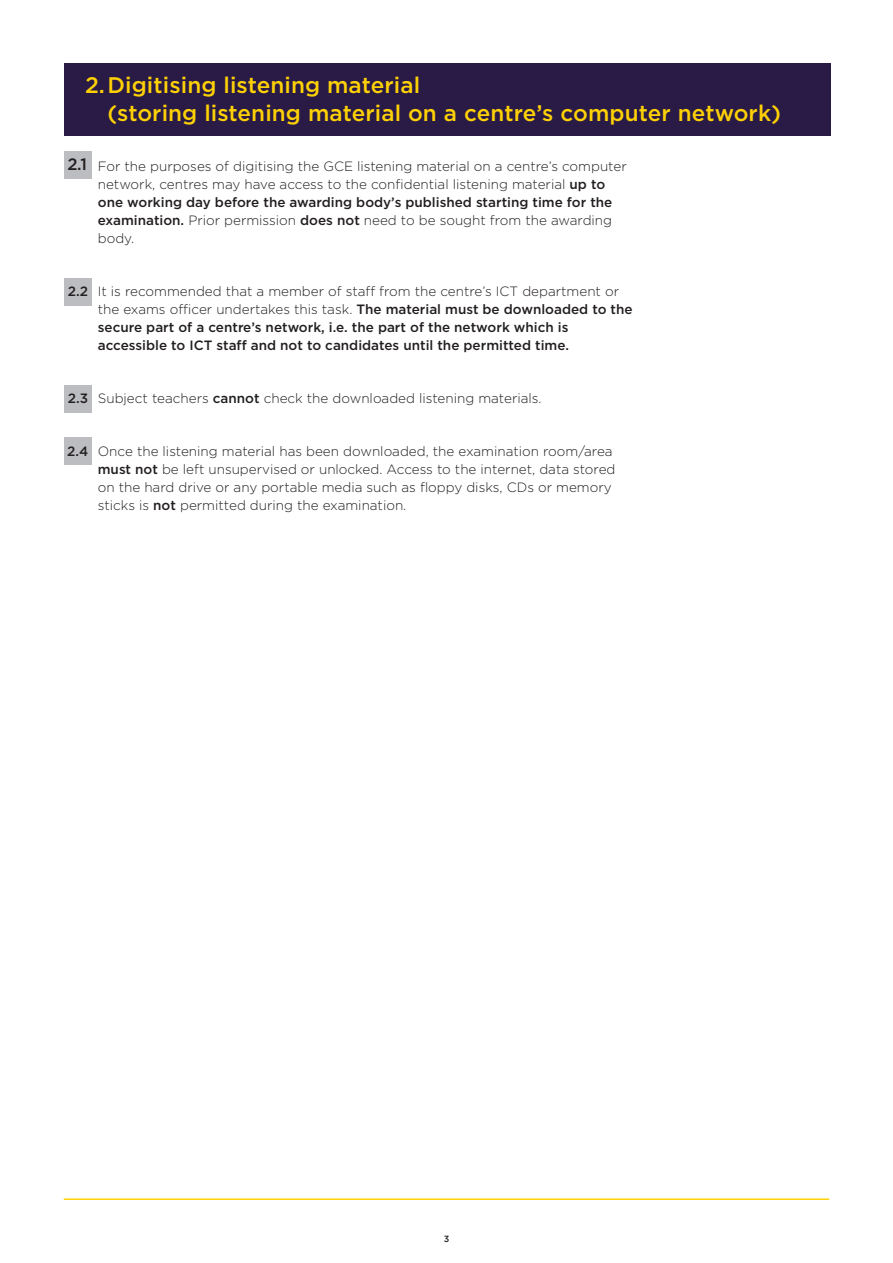
<style>
.page{position:relative;width:893px;height:1263px;background:#fff}
.page>*{position:absolute;margin:0;border:0;box-sizing:border-box;transform-origin:0 0}
.Heading_1_Bold{font:500 22.5px/28.5px "Gotham";letter-spacing:.005em;color:#fed105}
.NEW_Sub_point{font:300 13.5px/18px "Gotham";color:#231f20}
.NEW_Sub_point-2{font:500 13.5px/18px "Gotham";color:#231f20}
.t1{font:500 9px "Gotham";color:#231f20}
.s1{font-weight:500;font-size:16.5px}
.s2{font-weight:500}
.s3{font-weight:300}
</style>
<div class="page">
<hr style="left:64px;top:1198px;width:765px;height:2px;background:#fed105">
<div style="left:64px;top:438px;width:27px;height:27px;background:#bcbdc0"></div>
<div style="left:64px;top:385px;width:27px;height:27px;background:#bcbdc0"></div>
<div style="left:64px;top:278px;width:27px;height:27px;background:#bcbdc0"></div>
<div style="left:64px;top:151px;width:27px;height:28px;background:#bcbdc0"></div>
<div style="left:64px;top:64px;width:767px;height:72px;background:#2a1b46"></div>
<p class="Heading_1_Bold" style="left:108px;top:70px;width:675px;text-indent:-22px">2.Digitising listening material<br>(storing listening material on a centre’s computer network)</p>
<p class="NEW_Sub_point" style="left:98px;top:157px;width:530px;text-indent:-30px"><span class="s1">2.1</span> For the purposes of digitising the GCE listening material on a centre’s computer network, centres may have access to the confidential listening material <span class="s2">up to one working day before the awarding body’s published starting time for the examination.</span> Prior permission <span class="s2">does not</span> need to be sought from the awarding body.</p>
<p class="NEW_Sub_point-2" style="left:98px;top:282px;width:536px;text-indent:-30px">2.2 <span class="s3">It is recommended that a member of staff from the centre’s ICT department or the exams officer undertakes this task.</span> The material must be downloaded to the secure part of a centre’s network, i.e. the part of the network which is accessible to ICT staff and not to candidates until the permitted time.</p>
<p class="NEW_Sub_point" style="left:68px;top:389px;width:473px"><span class="s2">2.3</span> Subject teachers <span class="s2">cannot</span> check the downloaded listening materials.</p>
<p class="NEW_Sub_point" style="left:98px;top:442px;width:519px;text-indent:-31px"><span class="s2">2.4</span> Once the listening material has been downloaded, the examination room/area <span class="s2">must not</span> be left unsupervised or unlocked. Access to the internet, data stored on the hard drive or any portable media such as floppy disks, CDs or memory sticks is <span class="s2">not</span> permitted during the examination.</p>
<p class="t1" style="left:444px;top:1233px;width:7px">3</p>
</div>
